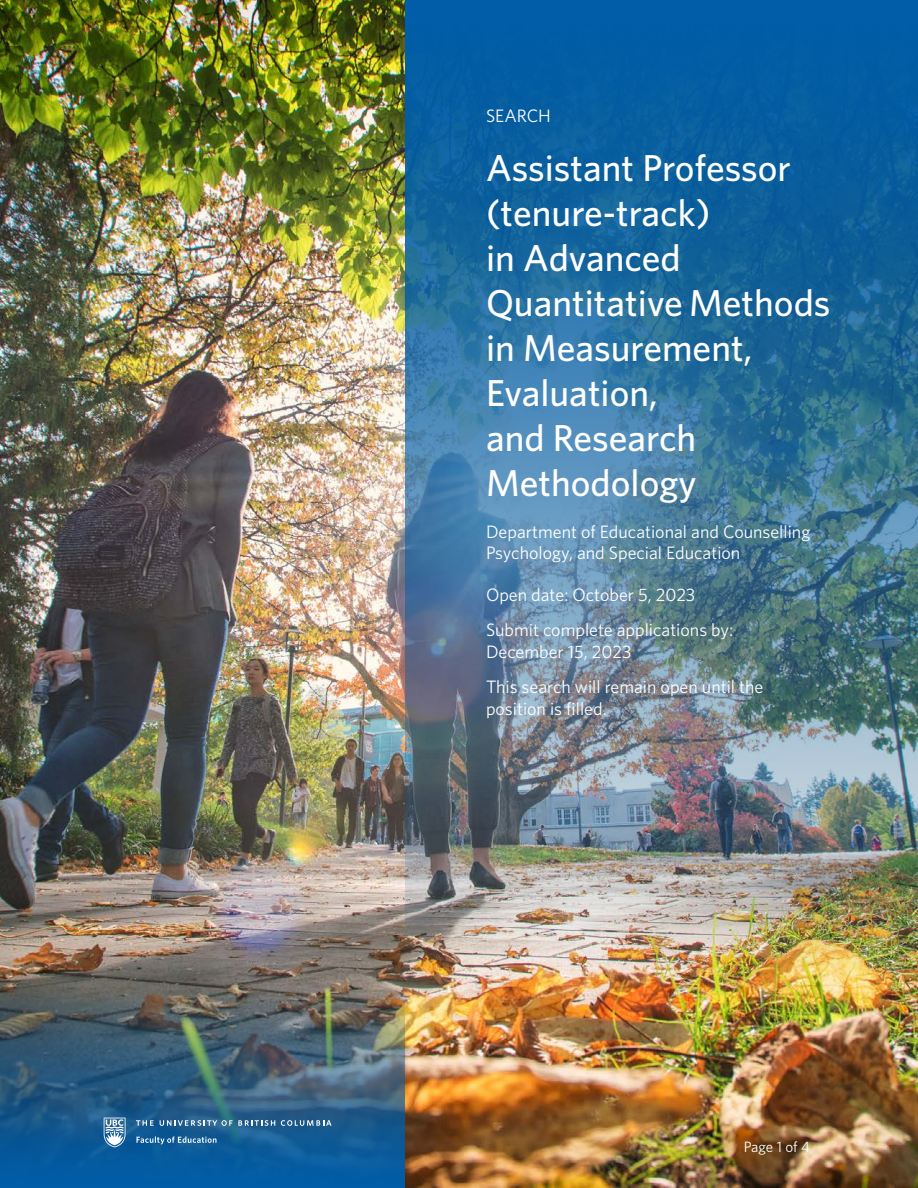
<style>
.page{position:relative;width:918px;height:1188px;background:#fff}
.page>*{position:absolute;margin:0;border:0;box-sizing:border-box;transform-origin:0 0}
.Header_One_in_White{font:500 37.5px/45px "Whitney";color:#fff}
.Header_One_in_White-2{font:18px/21.6px "Whitney";color:#fff}
.t1{font:15px "Whitney";letter-spacing:-.005em;color:#fff}
</style>
<div class="page">
<img style="left:0;top:0;width:918px;height:1188px">
<img style="left:405px;top:0;width:513px;height:987px">
<img style="left:0;top:987px;width:405px;height:201px">
<svg style="left:104px;top:1118px;width:22px;height:29px"></svg>
<svg style="left:136px;top:1120px;width:18px;height:6px"></svg>
<svg style="left:160px;top:1120px;width:115px;height:6px"></svg>
<svg style="left:281px;top:1120px;width:51px;height:6px"></svg>
<svg style="left:136px;top:1136px;width:80px;height:8px"></svg>
<p class="Header_One_in_White-2" style="left:486px;top:105px;width:66px">SEARCH</p>
<p class="Header_One_in_White" style="left:486px;top:145px;width:346px">Assistant Professor (tenure-track)<br>in Advanced<br>Quantitative Methods in Measurement,<br>Evaluation,<br>and Research<br>Methodology</p>
<p class="Header_One_in_White-2" style="left:486px;top:520px;width:326px">Department of Educational and Counselling<br>Psychology, and Special Education</p>
<p class="Header_One_in_White-2" style="left:486px;top:584px;width:211px">Open date: October 5, 2023</p>
<p class="Header_One_in_White-2" style="left:486px;top:619px;width:249px">Submit complete applications by:</p>
<p class="Header_One_in_White-2" style="left:486px;top:640px;width:147px">December 15, 2023</p>
<p class="Header_One_in_White-2" style="left:486px;top:676px;width:279px">This search will remain open until the</p>
<p class="Header_One_in_White-2" style="left:486px;top:697px;width:122px">position is filled.</p>
<p class="t1" style="left:744px;top:1137px;width:68px">Page 1 of 4</p>
</div>
